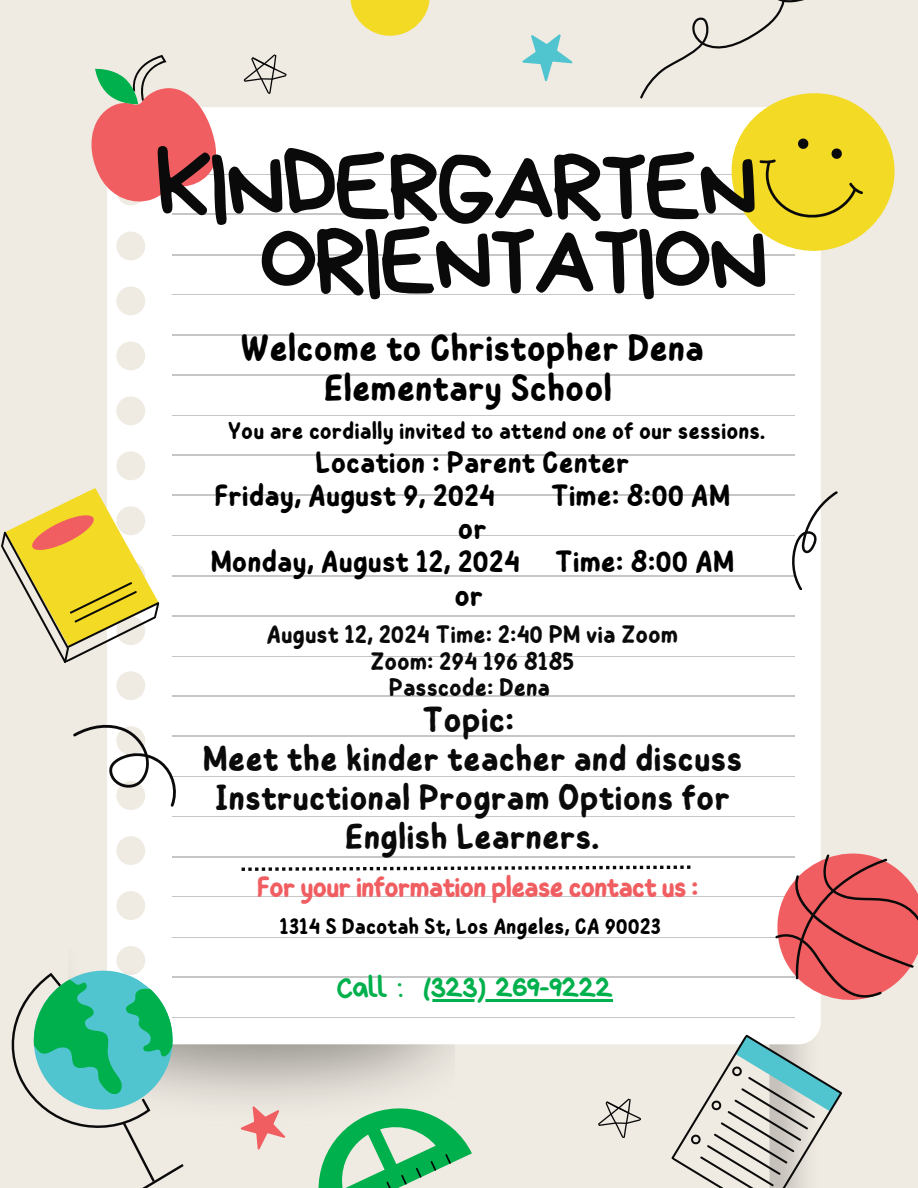
<style>
.page{position:relative;width:918px;height:1188px;background:#efeae2}
.page>*{position:absolute;margin:0;border:0;box-sizing:border-box;transform-origin:0 0}
.t1{font:96.6px/74.4px "Bryndan Write";letter-spacing:-.04em;color:#0a0a0a;text-align:right}
.t2{font:600 38.1px/40.5px "Childos Arabic";color:#000;text-align:center}
.t3{font:600 36.3px/39px "Childos Arabic";color:#0a0a0a;text-align:center}
.t4{font:31.05px "Bryndan Write";letter-spacing:-.04em;color:#00b04c}
.t5{font:600 30.9px/33.2px "Childos Arabic";color:#000}
.t6{font:600 29.55px "Childos Arabic";letter-spacing:-.04em;color:#f15e61}
.t7{font:600 25.35px/26.4px "Childos Arabic";color:#0a0a0a;text-align:center}
.t8{font:600 24px "Childos Arabic";color:#000}
.t9{font:600 22.5px "Childos Arabic";color:#000}
</style>
<div class="page">
<div style="left:107px;top:107px;width:714px;height:937px;background:#fff"></div>
<hr style="left:172px;top:174px;width:622px;height:1px;background:#c6c6c6">
<hr style="left:172px;top:214px;width:622px;height:1px;background:#c6c6c6">
<hr style="left:172px;top:254px;width:622px;height:1px;background:#c6c6c6">
<hr style="left:172px;top:294px;width:622px;height:1px;background:#c6c6c6">
<hr style="left:172px;top:334px;width:622px;height:1px;background:#c6c6c6">
<hr style="left:172px;top:375px;width:622px;height:1px;background:#c6c6c6">
<hr style="left:172px;top:415px;width:622px;height:1px;background:#c6c6c6">
<hr style="left:172px;top:455px;width:622px;height:1px;background:#c6c6c6">
<hr style="left:172px;top:495px;width:622px;height:1px;background:#c6c6c6">
<hr style="left:172px;top:535px;width:622px;height:1px;background:#c6c6c6">
<hr style="left:172px;top:575px;width:622px;height:1px;background:#c6c6c6">
<hr style="left:172px;top:615px;width:622px;height:1px;background:#c6c6c6">
<hr style="left:172px;top:656px;width:622px;height:1px;background:#c6c6c6">
<hr style="left:172px;top:696px;width:622px;height:1px;background:#c6c6c6">
<hr style="left:172px;top:736px;width:622px;height:1px;background:#c6c6c6">
<hr style="left:172px;top:776px;width:622px;height:1px;background:#c6c6c6">
<hr style="left:172px;top:816px;width:622px;height:1px;background:#c6c6c6">
<hr style="left:172px;top:856px;width:622px;height:1px;background:#c6c6c6">
<hr style="left:172px;top:896px;width:622px;height:1px;background:#c6c6c6">
<hr style="left:172px;top:937px;width:622px;height:1px;background:#c6c6c6">
<hr style="left:172px;top:977px;width:622px;height:1px;background:#c6c6c6">
<hr style="left:172px;top:1017px;width:622px;height:1px;background:#c6c6c6">
<svg style="left:699px;top:99px;width:196px;height:186px"></svg>
<svg style="left:755px;top:137px;width:110px;height:93px;background:#e5cd22"></svg>
<svg style="left:1px;top:481px;width:166px;height:189px"></svg>
<svg style="left:91px;top:55px;width:127px;height:151px"></svg>
<svg style="left:11px;top:943px;width:189px;height:245px"></svg>
<svg style="left:243px;top:54px;width:44px;height:40px"></svg>
<svg style="left:73px;top:722px;width:106px;height:85px"></svg>
<div style="left:713px;top:806px;width:108px;height:34px;background:#fff"></div>
<svg style="left:640px;top:0;width:205px;height:99px"></svg>
<svg style="left:522px;top:34px;width:51px;height:48px"></svg>
<svg style="left:350px;top:0;width:80px;height:36px;fill:#f3da24"></svg>
<svg style="left:235px;top:840px;width:683px;height:348px"></svg>
<svg style="left:783px;top:484px;width:55px;height:110px"></svg>
<hr style="left:423px;top:999px;width:189px;height:3px;background:#00b04c">
<p class="t1" style="left:155px;top:149px;width:615px">KINDERGARTEN<br>ORIENTATION</p>
<h1 class="t2" style="left:240px;top:328px;width:465px">Welcome to Christopher Dena<br>Elementary School</h1>
<h3 class="t8" style="left:228px;top:414px;width:539px">You are cordially invited to attend one of our sessions.</h3>
<p class="t5" style="left:215px;top:446px;width:416px;text-indent:101px">Location : Parent Center<br>Friday, August 9, 2024</p>
<p class="t5" style="left:551px;top:479px;width:181px">Time: 8:00 AM</p>
<p class="t5" style="left:210px;top:513px;width:525px;text-align:center">or<br>Monday, August 12, 2024 Time: 8:00 AM or</p>
<p class="t7" style="left:266px;top:622px;width:413px">August 12, 2024 Time: 2:40 PM via Zoom<br>Zoom: 294 196 8185<br>Passcode: Dena</p>
<p class="t3" style="left:202px;top:701px;width:542px">Topic:<br>Meet the kinder teacher and discuss<br>Instructional Program Options for<br>English Learners.</p>
<p class="t6" style="left:257px;top:866px;width:443px">For your information please contact us :</p>
<h2 class="t9" style="left:279px;top:911px;width:383px">1314 S Dacotah St, Los Angeles, CA 90023</h2>
<p class="t4" style="left:336px;top:972px;width:69px">Call :</p>
<p class="t4" style="left:423px;top:972px;width:192px">(323) 269-9222</p>
</div>
